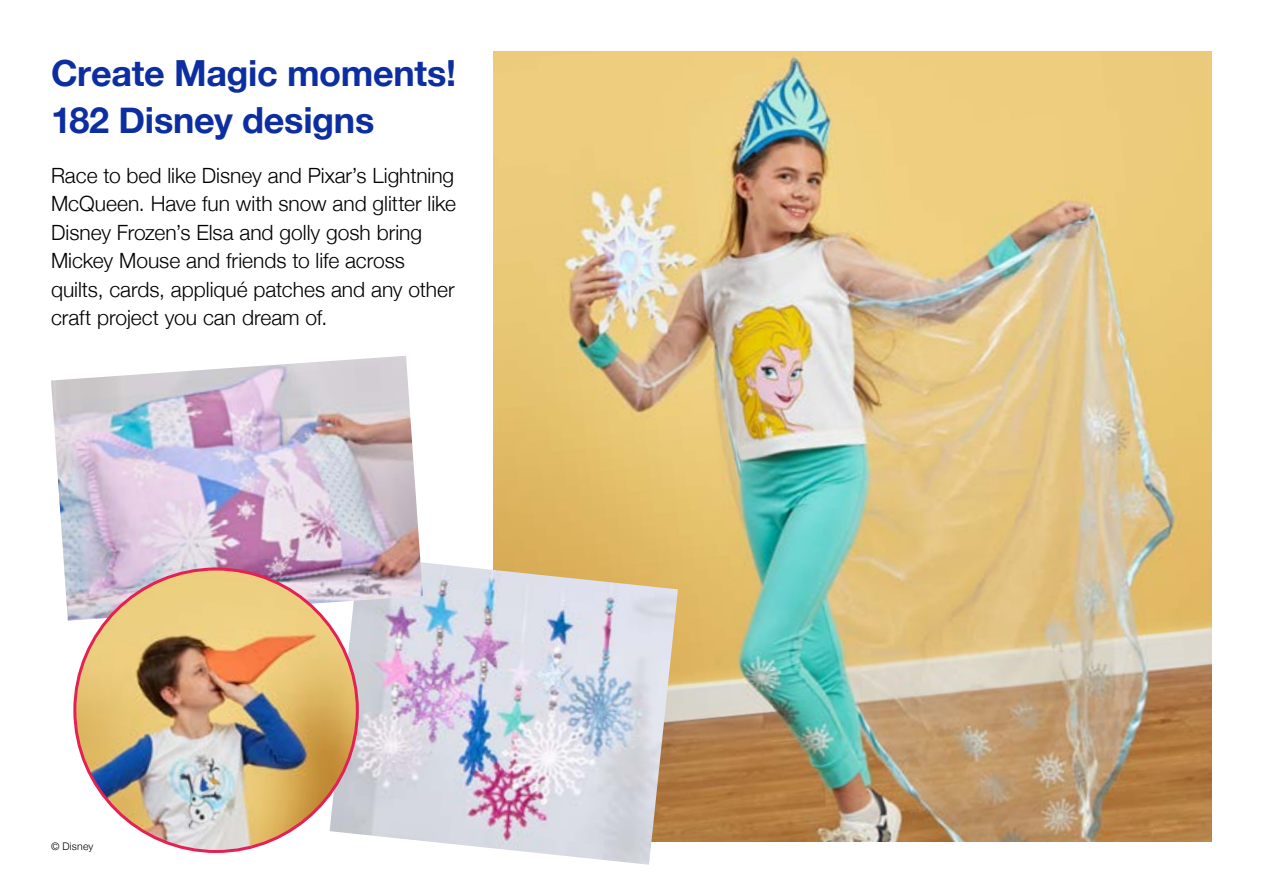
<style>
.page{position:relative;width:1263px;height:893px;background:#fff}
.page>*{position:absolute;margin:0;border:0;box-sizing:border-box;transform-origin:0 0}
.t1{font:700 36px/46.5px "Helvetica Neue";letter-spacing:-.01em;color:#0d2ea0}
.t2{font:300 21px/28.5px "Helvetica Neue";color:#000}
.t3{font:300 10.5px "Helvetica Neue";letter-spacing:.02em;color:#000}
</style>
<div class="page">
<img style="left:493px;top:51px;width:719px;height:791px">
<img style="left:330px;top:556px;width:348px;height:309px">
<img style="left:51px;top:356px;width:372px;height:265px">
<img style="left:75px;top:569px;width:282px;height:282px;border-radius:141px">
<h1 class="t1" style="left:51px;top:51px;width:407px">Create Magic moments!<br>182 Disney designs</h1>
<p class="t2" style="left:51px;top:159px;width:407px">Race to bed like Disney and Pixar’s Lightning McQueen. Have fun with snow and glitter like Disney Frozen’s Elsa and golly gosh bring Mickey Mouse and friends to life across quilts, cards, appliqué patches and any other craft project you can dream of.</p>
<p class="t3" style="left:51px;top:838px;width:44px">© Disney</p>
</div>
